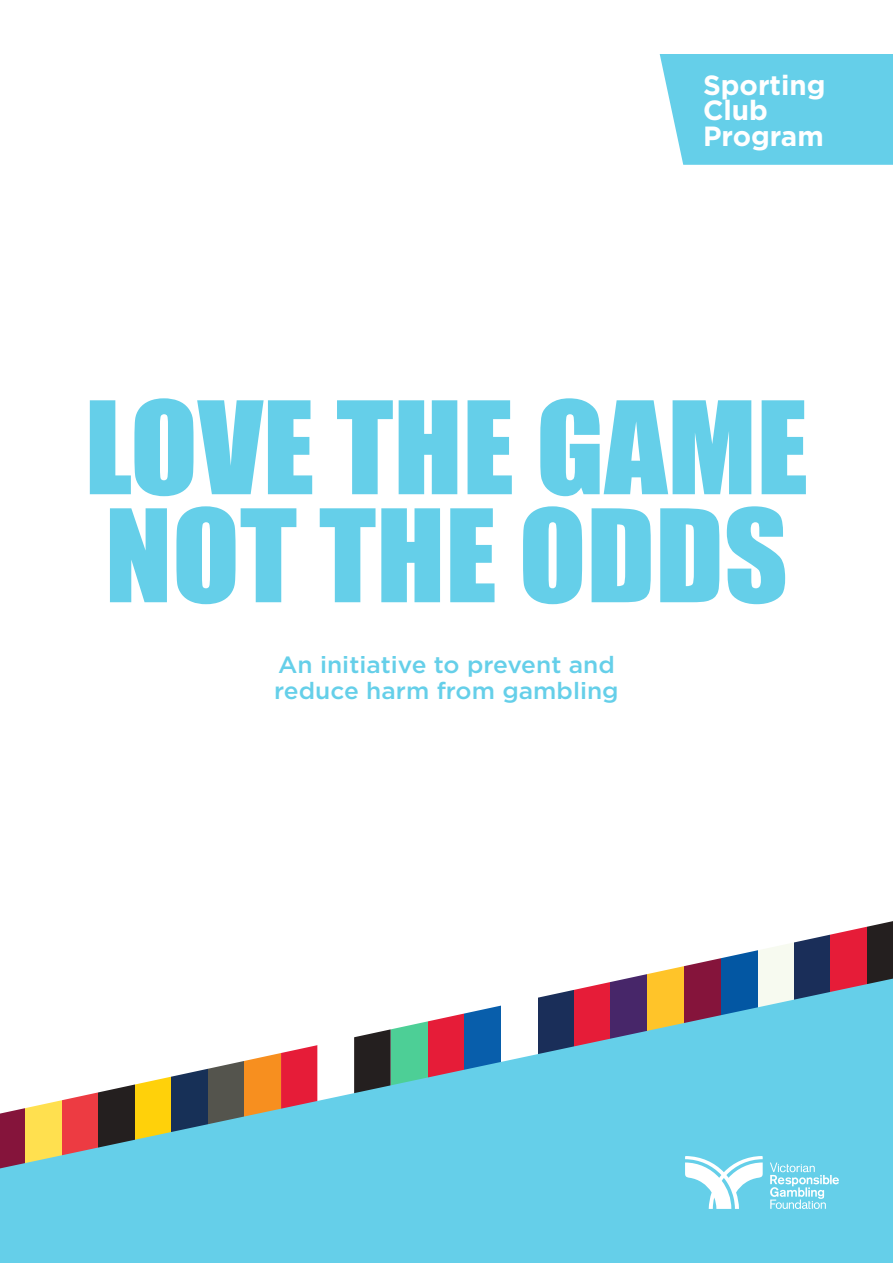
<style>
.page{position:relative;width:893px;height:1263px;background:#fff}
.page>*{position:absolute;margin:0;border:0;box-sizing:border-box;transform-origin:0 0}
.BG_A_head{font:118.8px/108px "Impact";color:#65cfe9;scale:1.05 1}
.t1{font:700 27.75px "Gotham";color:#fff}
.BG_B_head{font:500 23.55px/26.4px "Gotham";color:#65cfe9;scale:1.05 1}
</style>
<div class="page">
<svg style="left:629px;top:921px;width:263px;height:57px"></svg>
<div style="left:660px;top:54px;width:233px;height:111px;background:#65cfe9"></div>
<svg style="left:0;top:978px;width:892px;height:285px;fill:#65cfe9"></svg>
<svg style="left:660px;top:1130px;width:233px;height:111px;background:#74d3eb"></svg>
<p class="t1" style="left:703px;top:67px;width:124px">Sporting</p>
<p class="t1" style="left:703px;top:92px;width:66px">Club</p>
<p class="t1" style="left:703px;top:117px;width:122px">Program</p>
<p class="BG_A_head" style="left:85px;top:390px;width:690px">LOVE THE GAME<br>NOT THE ODDS</p>
<p class="BG_B_head" style="left:274px;top:651px;width:330px">An initiative to prevent and reduce harm from gambling</p>
</div>
